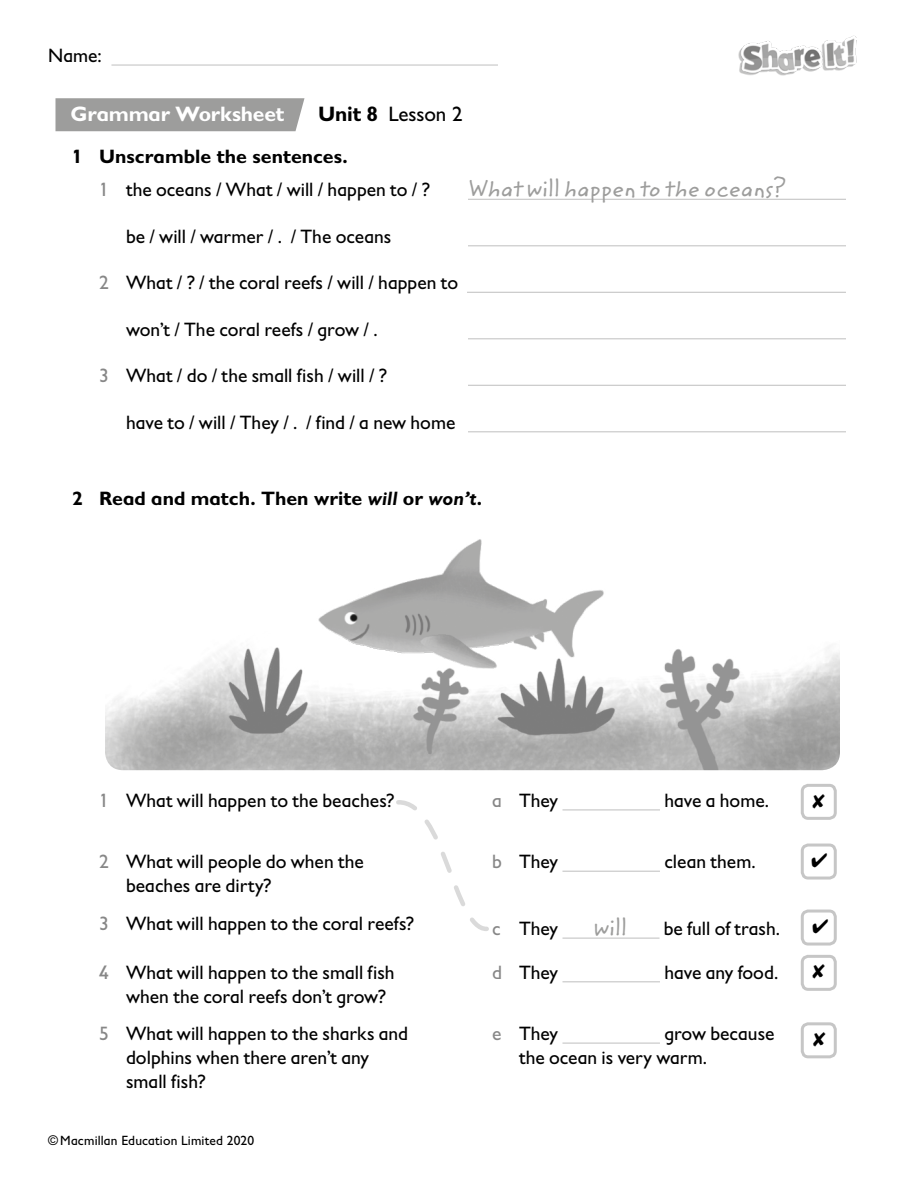
<style>
.page{position:relative;width:918px;height:1188px;background:#fff}
.page>*{position:absolute;margin:0;border:0;box-sizing:border-box;transform-origin:0 0}
.Numbered_Text_indent{font:24px "Zemke Hand ITC Std";color:#9d9d9c}
.t1{font:700 21px "Gill Infant";letter-spacing:-.01em;color:#fff}
.Head_A{font:21px "Gill Infant";letter-spacing:-.005em;color:#000}
.Numbered_Text_indent-2{font:19.5px/24px "Gill Infant";color:#000}
.Rubric{font:700 19.5px "Gill Infant";letter-spacing:.005em;color:#000}
.t2{font:13.5px "Gill Infant";letter-spacing:.015em;color:#000}
.s1{font-weight:700}
.s2{color:#878787}
.s3{font-style:italic}
</style>
<div class="page">
<hr style="left:111px;top:64px;width:387px;height:2px;background:#c6c6c6">
<div style="left:56px;top:98px;width:248px;height:33px;background:#9d9d9c"></div>
<img style="left:105px;top:539px;width:735px;height:231px">
<hr style="left:562px;top:809px;width:98px;height:1px;background:#c6c6c6">
<hr style="left:562px;top:871px;width:98px;height:1px;background:#c6c6c6">
<hr style="left:562px;top:938px;width:98px;height:1px;background:#c6c6c6">
<hr style="left:562px;top:981px;width:98px;height:1px;background:#c6c6c6">
<hr style="left:562px;top:1043px;width:98px;height:1px;background:#c6c6c6">
<svg style="left:396px;top:800px;width:93px;height:131px"></svg>
<div style="left:801px;top:784px;width:36px;height:36px;border:3px solid #c6c6c6;border-radius:6px"></div>
<div style="left:801px;top:844px;width:36px;height:36px;border:3px solid #c6c6c6;border-radius:6px"></div>
<div style="left:801px;top:910px;width:36px;height:36px;border:3px solid #c6c6c6;border-radius:6px"></div>
<div style="left:801px;top:955px;width:36px;height:36px;border:3px solid #c6c6c6;border-radius:6px"></div>
<div style="left:801px;top:1022px;width:36px;height:36px;border:3px solid #c6c6c6;border-radius:6px"></div>
<hr style="left:468px;top:199px;width:378px;height:1px;background:#c6c6c6">
<hr style="left:468px;top:245px;width:378px;height:1px;background:#c6c6c6">
<hr style="left:467px;top:292px;width:379px;height:1px;background:#c6c6c6">
<hr style="left:468px;top:338px;width:378px;height:1px;background:#c6c6c6">
<hr style="left:468px;top:385px;width:378px;height:1px;background:#c6c6c6">
<hr style="left:468px;top:431px;width:378px;height:1px;background:#c6c6c6">
<img style="left:739px;top:35px;width:118px;height:41px">
<p class="Numbered_Text_indent-2" style="left:48px;top:44px;width:55px">Name:</p>
<p class="t1" style="left:70px;top:101px;width:215px">Grammar Worksheet</p>
<p class="Head_A" style="left:318px;top:102px;width:146px"><span class="s1">Unit 8</span> Lesson 2</p>
<p class="Rubric" style="left:72px;top:145px;width:277px">1 Unscramble the sentences.</p>
<p class="Numbered_Text_indent-2" style="left:99px;top:178px;width:332px"><span class="s2">1</span> the oceans / What / will / happen to / ?</p>
<p class="Numbered_Text_indent" style="left:468px;top:172px;width:321px">What will happen to the oceans?</p>
<p class="Numbered_Text_indent-2" style="left:126px;top:224px;width:267px">be / will / warmer / . / The oceans</p>
<p class="Numbered_Text_indent-2" style="left:99px;top:271px;width:361px"><span class="s2">2</span> What / ? / the coral reefs / will / happen to</p>
<p class="Numbered_Text_indent-2" style="left:126px;top:317px;width:253px">won’t / The coral reefs / grow / .</p>
<p class="Numbered_Text_indent-2" style="left:99px;top:364px;width:290px"><span class="s2">3</span> What / do / the small fish / will / ?</p>
<p class="Numbered_Text_indent-2" style="left:126px;top:410px;width:331px">have to / will / They / . / find / a new home</p>
<p class="Rubric" style="left:72px;top:487px;width:412px">2 Read and match. Then write <span class="s3">will</span> or <span class="s3">won’t</span>.</p>
<p class="Numbered_Text_indent-2" style="left:99px;top:788px;width:297px"><span class="s2">1</span> What will happen to the beaches?</p>
<p class="Numbered_Text_indent-2" style="left:492px;top:788px;width:68px"><span class="s2">a</span> They</p>
<p class="Numbered_Text_indent-2" style="left:664px;top:788px;width:106px">have a home.</p>
<p class="Numbered_Text_indent-2" style="left:126px;top:850px;width:239px;text-indent:-27px"><span class="s2">2</span> What will people do when the beaches are dirty?</p>
<p class="Numbered_Text_indent-2" style="left:492px;top:850px;width:68px"><span class="s2">b</span> They</p>
<p class="Numbered_Text_indent-2" style="left:664px;top:850px;width:93px">clean them.</p>
<p class="Numbered_Text_indent-2" style="left:99px;top:911px;width:317px"><span class="s2">3</span> What will happen to the coral reefs?</p>
<p class="Numbered_Text_indent-2" style="left:492px;top:917px;width:68px"><span class="s2">c</span> They</p>
<p class="Numbered_Text_indent" style="left:594px;top:910px;width:35px">will</p>
<p class="Numbered_Text_indent-2" style="left:664px;top:917px;width:118px">be full of trash.</p>
<p class="Numbered_Text_indent-2" style="left:126px;top:960px;width:270px;text-indent:-27px"><span class="s2">4</span> What will happen to the small fish when the coral reefs don’t grow?</p>
<p class="Numbered_Text_indent-2" style="left:492px;top:960px;width:68px"><span class="s2">d</span> They</p>
<p class="Numbered_Text_indent-2" style="left:664px;top:960px;width:116px">have any food.</p>
<p class="Numbered_Text_indent-2" style="left:126px;top:1022px;width:284px;text-indent:-27px"><span class="s2">5</span> What will happen to the sharks and dolphins when there aren’t any small fish?</p>
<p class="Numbered_Text_indent-2" style="left:492px;top:1022px;width:68px"><span class="s2">e</span> They</p>
<p class="Numbered_Text_indent-2" style="left:519px;top:1022px;width:257px;text-indent:145px">grow because the ocean is very warm.</p>
<p class="t2" style="left:48px;top:1133px;width:208px">© Macmillan Education Limited 2020</p>
</div>
